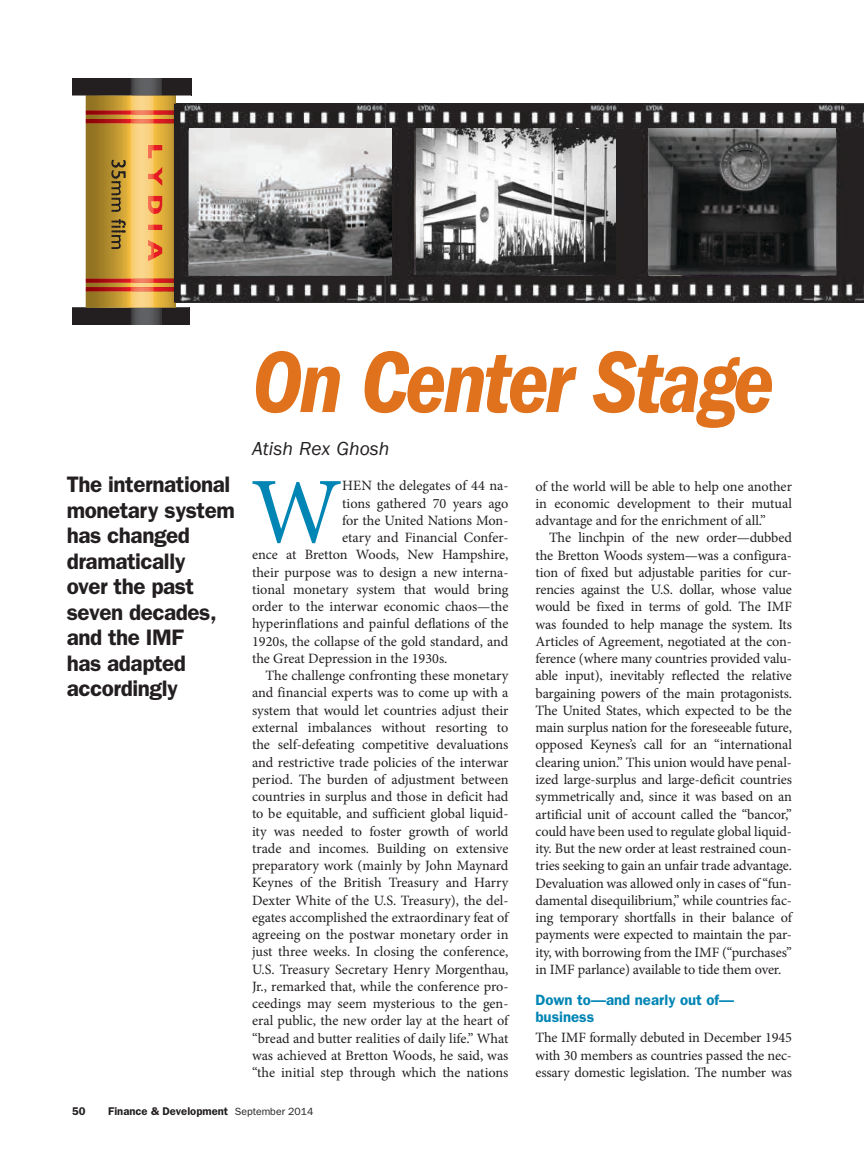
<style>
.page{position:relative;width:864px;height:1161px;background:#fff}
.page>*{position:absolute;margin:0;border:0;box-sizing:border-box;transform-origin:0 0}
.t1{font:93.9px "Minion Pro";color:#0085b4}
.t2{font:90px "ITC Franklin Gothic Std Dm Cd It";letter-spacing:-.035em;color:#e0711d}
.t3{font:600 22.5px/25.5px "ITC Franklin Gothic Std";letter-spacing:-.02em;color:#231f20}
.t4{font:italic 19.5px "ITC Franklin Gothic Std";color:#231f20}
.t5{font:600 15px/17.2px "ITC Franklin Gothic Std";color:#0085b4}
.t6{font:14.25px/17.2px "Minion Pro";letter-spacing:-.005em;color:#231f20;text-align:justify}
.t7{font:600 11.25px "ITC Franklin Gothic Std";color:#231f20}
.s1{font-weight:400;font-size:10.5px}
</style>
<div class="page">
<img style="left:192px;top:103px;width:672px;height:199px">
<svg style="left:72px;top:79px;width:120px;height:245px;background:#b08c54"></svg>
<div style="left:174px;top:104px;width:6px;height:199px;background:#231f20"></div>
<img style="left:649px;top:128px;width:187px;height:147px">
<img style="left:416px;top:128px;width:200px;height:147px">
<img style="left:189px;top:128px;width:202px;height:147px">
<h3 class="t3" style="left:67px;top:472px;width:170px">The international monetary system has changed dramatically<br>over the past seven decades, and the IMF<br>has adapted accordingly</h3>
<h2 class="t2" style="left:252px;top:331px;width:524px">On Center Stage</h2>
<h3 class="t4" style="left:252px;top:438px;width:139px">Atish Rex Ghosh</h3>
<h1 class="t1" style="left:251px;top:449px;width:93px">W</h1>
<p class="t6" style="left:342px;top:477px;width:168px">HEN the delegates of 44 na-</p>
<p class="t6" style="left:536px;top:478px;width:258px">of the world will be able to help one another in economic development to their mutual advantage and for the enrichment of all.”</p>
<p class="t6" style="left:536px;top:529px;width:258px;text-indent:13px">The linchpin of the new order—dubbed the Bretton Woods system—was a configura&shy;tion of fixed but adjustable parities for cur&shy;rencies against the U.S. dollar, whose value would be fixed in terms of gold. The IMF was founded to help manage the system. Its Articles of Agreement, negotiated at the con&shy;ference (where many countries provided valu&shy;able input), inevitably reflected the relative bargaining powers of the main protagonists.<br>The United States, which expected to be the main surplus nation for the foreseeable future, opposed Keynes’s call for an “international clearing union.” This union would have penal&shy;ized large-surplus and large-deficit countries symmetrically and, since it was based on an artificial unit of account called the “bancor,” could have been used to regulate global liquid&shy;ity. But the new order at least restrained coun&shy;tries seeking to gain an unfair trade advantage.<br>Devaluation was allowed only in cases of “fun&shy;damental disequilibrium,” while countries fac&shy;ing temporary shortfalls in their balance of payments were expected to maintain the par&shy;ity, with borrowing from the IMF (“purchases” in IMF parlance) available to tide them over.</p>
<p class="t5" style="left:536px;top:991px;width:200px">Down to—and nearly out of— business</p>
<p class="t6" style="left:536px;top:1029px;width:258px">The IMF formally debuted in December 1945 with 30 members as countries passed the nec&shy;essary domestic legislation. The number was</p>
<p class="t6" style="left:342px;top:495px;width:168px">tions gathered 70 years ago</p>
<p class="t6" style="left:342px;top:512px;width:168px">for the United Nations Mon-</p>
<p class="t6" style="left:342px;top:529px;width:168px">etary and Financial Confer-</p>
<p class="t6" style="left:252px;top:546px;width:258px">ence at Bretton Woods, New Hampshire,</p>
<p class="t6" style="left:252px;top:564px;width:258px">their purpose was to design a new interna-</p>
<p class="t6" style="left:252px;top:581px;width:258px">tional monetary system that would bring</p>
<p class="t6" style="left:252px;top:598px;width:258px">order to the interwar economic chaos—the</p>
<p class="t6" style="left:252px;top:615px;width:258px">hyperinflations and painful deflations of the</p>
<p class="t6" style="left:252px;top:633px;width:258px">1920s, the collapse of the gold standard, and</p>
<p class="t6" style="left:252px;top:650px;width:197px">the Great Depression in the 1930s.</p>
<p class="t6" style="left:265px;top:667px;width:245px">The challenge confronting these monetary</p>
<p class="t6" style="left:252px;top:684px;width:258px">and financial experts was to come up with a</p>
<p class="t6" style="left:252px;top:702px;width:258px">system that would let countries adjust their</p>
<p class="t6" style="left:252px;top:719px;width:258px">external imbalances without resorting to</p>
<p class="t6" style="left:252px;top:736px;width:258px">the self-defeating competitive devaluations</p>
<p class="t6" style="left:252px;top:753px;width:258px">and restrictive trade policies of the interwar</p>
<p class="t6" style="left:252px;top:771px;width:258px">period. The burden of adjustment between</p>
<p class="t6" style="left:252px;top:788px;width:258px">countries in surplus and those in deficit had</p>
<p class="t6" style="left:252px;top:805px;width:258px">to be equitable, and sufficient global liquid-</p>
<p class="t6" style="left:252px;top:822px;width:258px">ity was needed to foster growth of world</p>
<p class="t6" style="left:252px;top:840px;width:258px">trade and incomes. Building on extensive</p>
<p class="t6" style="left:252px;top:857px;width:258px">preparatory work (mainly by John Maynard</p>
<p class="t6" style="left:252px;top:874px;width:258px">Keynes of the British Treasury and Harry</p>
<p class="t6" style="left:252px;top:891px;width:258px">Dexter White of the U.S. Treasury), the del-</p>
<p class="t6" style="left:252px;top:909px;width:258px">egates accomplished the extraordinary feat of</p>
<p class="t6" style="left:252px;top:926px;width:258px">agreeing on the postwar monetary order in</p>
<p class="t6" style="left:252px;top:943px;width:258px">just three weeks. In closing the conference,</p>
<p class="t6" style="left:252px;top:960px;width:258px">U.S. Treasury Secretary Henry Morgenthau,</p>
<p class="t6" style="left:252px;top:978px;width:258px">Jr., remarked that, while the conference pro-</p>
<p class="t6" style="left:252px;top:995px;width:258px">ceedings may seem mysterious to the gen-</p>
<p class="t6" style="left:252px;top:1012px;width:258px">eral public, the new order lay at the heart of</p>
<p class="t6" style="left:252px;top:1030px;width:258px">“bread and butter realities of daily life.” What</p>
<p class="t6" style="left:252px;top:1047px;width:258px">was achieved at Bretton Woods, he said, was</p>
<p class="t6" style="left:252px;top:1064px;width:258px">“the initial step through which the nations</p>
<p class="t7" style="left:72px;top:1104px;width:15px">50</p>
<p class="t7" style="left:108px;top:1104px;width:207px">Finance &amp; Development <span class="s1">September 2014</span></p>
</div>
